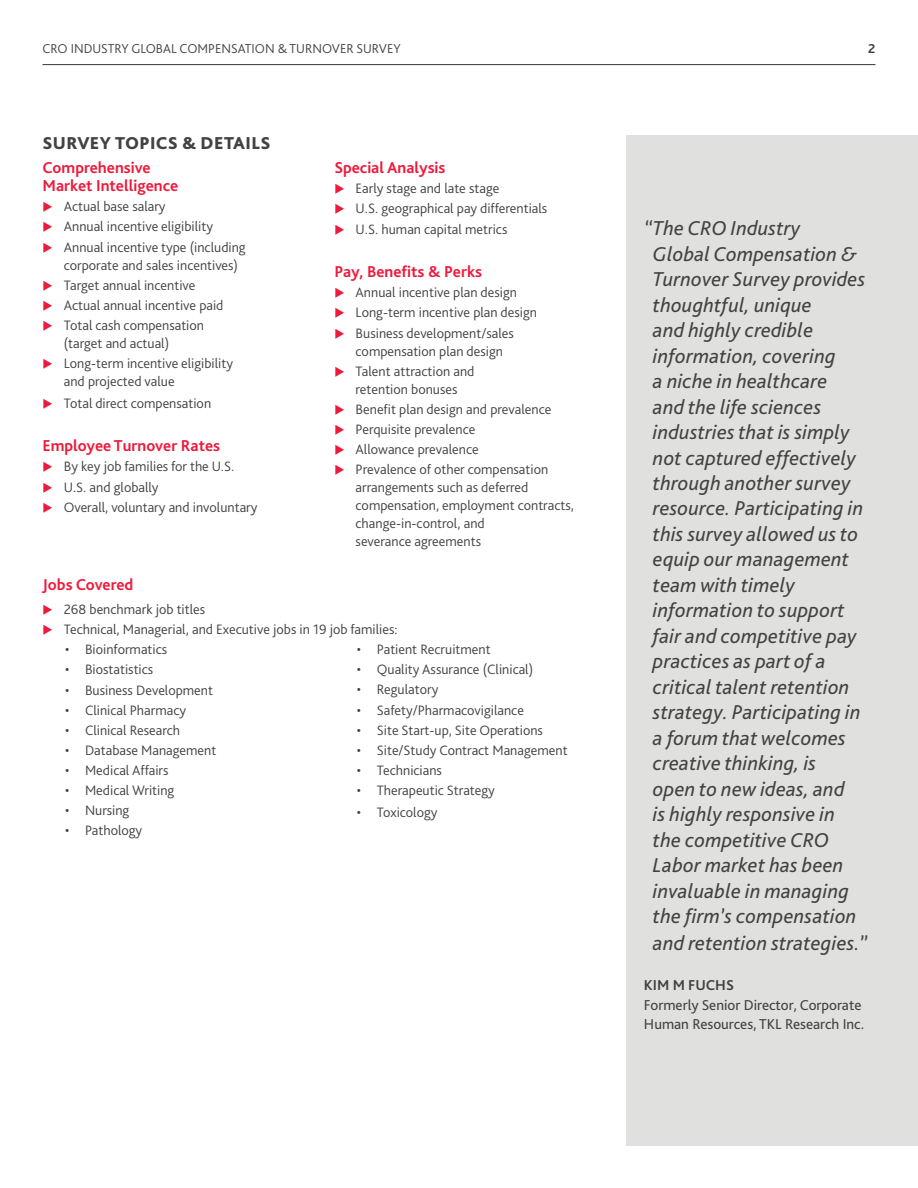
<style>
.page{position:relative;width:918px;height:1188px;background:#fff}
.page>*{position:absolute;margin:0;border:0;box-sizing:border-box;transform-origin:0 0}
.t1{font:italic 21px/25.5px "Bliss Pro";letter-spacing:.01em;color:#424241}
.t2{font:800 18px "Bliss Pro";letter-spacing:.02em;color:#424241}
.t3{font:700 16.5px/18px "Bliss Pro";color:#ed1a3b}
.t4{font:15px/19.5px "Bliss Pro";color:#424241}
.t5{font:700 15px "Bliss Pro";color:#424241}
.t6{font:300 14.25px/20.1px "Bliss Pro";color:#424241}
.t7{font:300 13.5px "Bliss Pro";color:#424241}
.t8{font:700 13.5px "Bliss Pro";color:#424241}
</style>
<div class="page">
<div style="left:626px;top:135px;width:292px;height:1010px;background:#e0e0df"></div>
<hr style="left:43px;top:64px;width:832px;height:1px;background:#424241">
<p class="t7" style="left:43px;top:40px;width:360px">CRO INDUSTRY GLOBAL COMPENSATION &amp; TURNOVER SURVEY</p>
<p class="t8" style="left:868px;top:40px;width:9px">2</p>
<p class="t2" style="left:43px;top:132px;width:230px">SURVEY TOPICS &amp; DETAILS</p>
<p class="t3" style="left:43px;top:158px;width:137px">Comprehensive<br>Market Intelligence</p>
<p class="t6" style="left:64px;top:196px;width:183px">Actual base salary<br>Annual incentive eligibility<br>Annual incentive type (including</p>
<p class="t6" style="left:64px;top:254px;width:176px">corporate and sales incentives)<br>Target annual incentive<br>Actual annual incentive paid<br>Total cash compensation</p>
<p class="t6" style="left:64px;top:333px;width:171px">(target and actual)<br>Long-term incentive eligibility</p>
<p class="t6" style="left:64px;top:370px;width:149px;line-height:21.6px">and projected value<br>Total direct compensation</p>
<p class="t3" style="left:43px;top:436px;width:179px">Employee Turnover Rates</p>
<p class="t6" style="left:64px;top:456px;width:195px">By key job families for the U.S.<br>U.S. and globally<br>Overall, voluntary and involuntary</p>
<p class="t3" style="left:334px;top:158px;width:113px">Special Analysis</p>
<p class="t6" style="left:356px;top:178px;width:193px">Early stage and late stage<br>U.S. geographical pay differentials<br>U.S. human capital metrics</p>
<p class="t3" style="left:334px;top:262px;width:149px">Pay, Benefits &amp; Perks</p>
<p class="t6" style="left:356px;top:282px;width:183px">Annual incentive plan design<br>Long-term incentive plan design<br>Business development/sales</p>
<p class="t6" style="left:356px;top:340px;width:149px">compensation plan design<br>Talent attraction and</p>
<p class="t6" style="left:356px;top:379px;width:197px">retention bonuses<br>Benefit plan design and prevalence<br>Perquisite prevalence<br>Allowance prevalence<br>Prevalence of other compensation</p>
<p class="t6" style="left:356px;top:478px;width:220px;line-height:18px">arrangements such as deferred compensation, employment contracts, change-in-control, and<br>severance agreements</p>
<p class="t3" style="left:43px;top:575px;width:92px">Jobs Covered</p>
<p class="t6" style="left:64px;top:599px;width:335px">268 benchmark job titles<br>Technical, Managerial, and Executive jobs in 19 job families:</p>
<p class="t6" style="left:65px;top:639px;width:104px">• Bioinformatics</p>
<p class="t6" style="left:65px;top:659px;width:90px">• Biostatistics</p>
<p class="t6" style="left:65px;top:679px;width:150px">• Business Development</p>
<p class="t6" style="left:65px;top:700px;width:123px">• Clinical Pharmacy</p>
<p class="t6" style="left:65px;top:720px;width:117px">• Clinical Research</p>
<p class="t6" style="left:65px;top:740px;width:153px">• Database Management</p>
<p class="t6" style="left:65px;top:760px;width:105px">• Medical Affairs</p>
<p class="t6" style="left:65px;top:780px;width:111px">• Medical Writing</p>
<p class="t6" style="left:65px;top:800px;width:66px">• Nursing</p>
<p class="t6" style="left:65px;top:820px;width:79px">• Pathology</p>
<p class="t6" style="left:357px;top:639px;width:135px">• Patient Recruitment</p>
<p class="t6" style="left:357px;top:659px;width:178px">• Quality Assurance (Clinical)</p>
<p class="t6" style="left:357px;top:679px;width:83px">• Regulatory</p>
<p class="t6" style="left:357px;top:699px;width:169px">• Safety/Pharmacovigilance</p>
<p class="t6" style="left:357px;top:720px;width:188px">• Site Start-up, Site Operations</p>
<p class="t6" style="left:357px;top:740px;width:212px">• Site/Study Contract Management</p>
<p class="t6" style="left:357px;top:760px;width:87px">• Technicians</p>
<p class="t6" style="left:357px;top:780px;width:140px">• Therapeutic Strategy</p>
<p class="t6" style="left:357px;top:802px;width:82px">• Toxicology</p>
<p class="t1" style="left:653px;top:215px;width:216px;text-indent:-9px">“The CRO Industry<br>Global Compensation &amp;<br>Turnover Survey provides thoughtful, unique<br>and highly credible information, covering<br>a niche in healthcare<br>and the life sciences industries that is simply not captured effectively through another survey resource. Participating in this survey allowed us to equip our management team with timely information to support fair and competitive pay practices as part of a critical talent retention strategy. Participating in a forum that welcomes creative thinking, is<br>open to new ideas, and<br>is highly responsive in the competitive CRO<br>Labor market has been invaluable in managing the firm’s compensation and retention strategies.”</p>
<p class="t5" style="left:644px;top:976px;width:92px">KIM M FUCHS</p>
<p class="t4" style="left:644px;top:995px;width:222px">Formerly Senior Director, Corporate<br>Human Resources, TKL Research Inc.</p>
</div>
